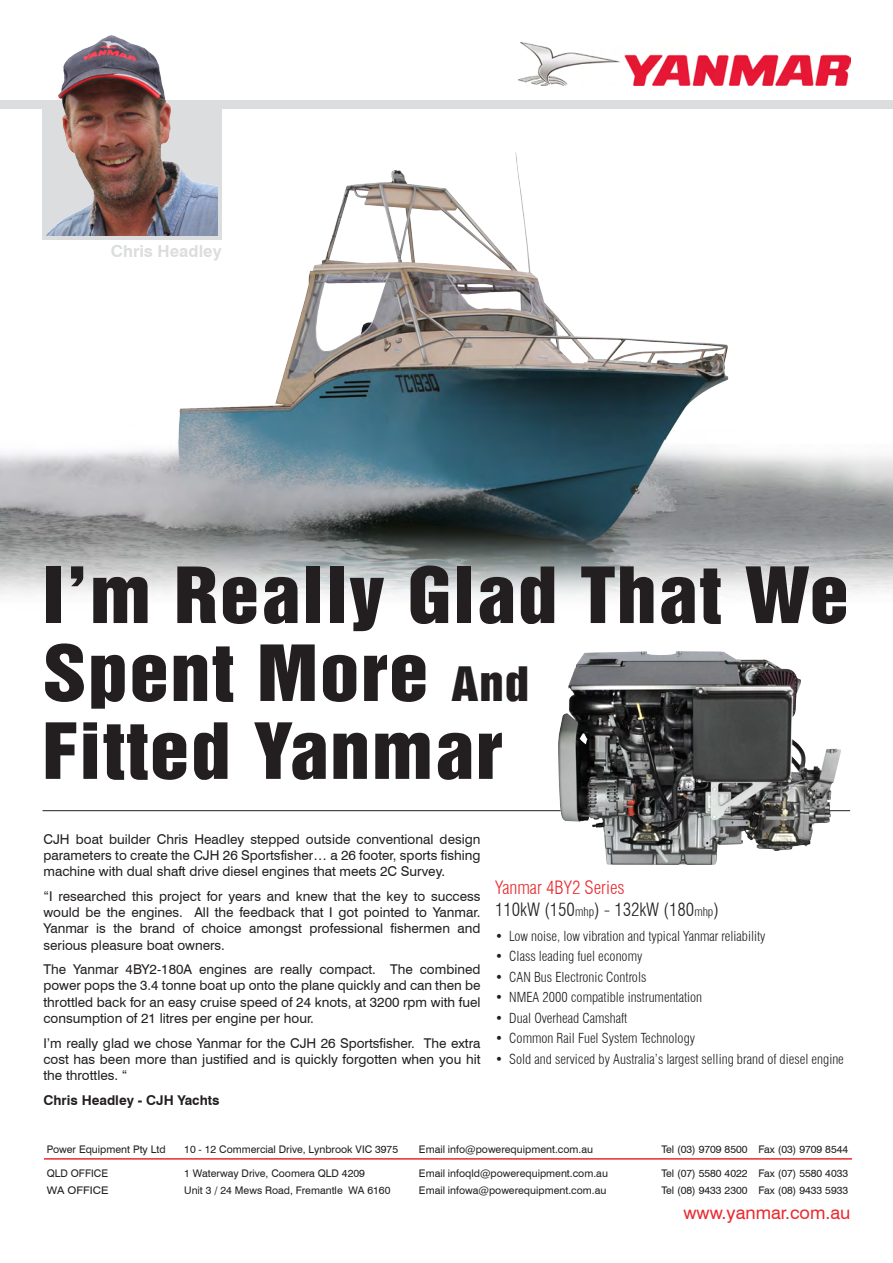
<style>
.page{position:relative;width:893px;height:1263px;background:#fff}
.page>*{position:absolute;margin:0;border:0;box-sizing:border-box;transform-origin:0 0}
.ad_heading{font:70.65px/77.8px "Switzerland Inserat Plain";letter-spacing:.02em;color:#231f20;scale:1.12 1}
.section_header{font:300 condensed 18px "Swiss 721 BT";color:#231f20}
.section_header-2{font:18px "Swiss 721 BT";color:#ea2a30}
.section_header-3{font:300 condensed 18px "Swiss 721 BT";color:#ea2a30}
.section_header-4{font:700 16.5px "Swiss 721 BT";color:#dcdddf}
.section_header-5{font:13.5px/16.2px "Swiss 721 BT";color:#231f20;text-align:justify}
.section_header-6{font:300 condensed 13.5px "Swiss 721 BT";color:#231f20}
.section_header-7{font:700 13.5px "Swiss 721 BT";color:#231f20}
.section_header-8{font:10.5px "Swiss 721 BT";color:#231f20}
.section_header-9{font:10.5px "Swiss 721 BT";color:#231f20;scale:1.1 1}
.s1{font-size:43.5px}
.s2{font-size:12px}
</style>
<div class="page">
<img style="left:0;top:56px;width:893px;height:628px">
<div style="left:0;top:100px;width:893px;height:8px;background:#dcdddf"></div>
<div style="left:43px;top:100px;width:179px;height:140px;background:#dcdddf"></div>
<img style="left:518px;top:43px;width:332px;height:43px">
<img style="left:47px;top:36px;width:171px;height:199px">
<hr style="left:43px;top:810px;width:807px;height:1px;background:#231f20">
<hr style="left:44px;top:1158px;width:808px;height:1px;background:#ea2a30">
<img style="left:558px;top:651px;width:185px;height:214px">
<p class="section_header-4" style="left:111px;top:241px;width:112px">Chris Headley</p>
<p class="ad_heading" style="left:43px;top:556px;width:722px">I’m Really Glad That We<br>Spent More <span class="s1">And<br></span>Fitted Yanmar</p>
<p class="section_header-5" style="left:43px;top:831px;width:438px">CJH boat builder Chris Headley stepped outside conventional design parameters to create the CJH 26 Sportsfisher… a 26 footer, sports fishing machine with dual shaft drive diesel engines that meets 2C Survey.</p>
<p class="section_header-5" style="left:43px;top:888px;width:438px">“I researched this project for years and knew that the key to success would be the engines. All the feedback that I got pointed to Yanmar.<br>Yanmar is the brand of choice amongst professional fishermen and serious pleasure boat owners.</p>
<p class="section_header-5" style="left:43px;top:961px;width:439px">The Yanmar 4BY2-180A engines are really compact. The combined power pops the 3.4 tonne boat up onto the plane quickly and can then be throttled back for an easy cruise speed of 24 knots, at 3200 rpm with fuel consumption of 21 litres per engine per hour.</p>
<p class="section_header-5" style="left:43px;top:1034px;width:439px">I’m really glad we chose Yanmar for the CJH 26 Sportsfisher. The extra cost has been more than justified and is quickly forgotten when you hit the throttles. “</p>
<p class="section_header-7" style="left:43px;top:1091px;width:178px">Chris Headley - CJH Yachts</p>
<p class="section_header-3" style="left:495px;top:877px;width:131px">Yanmar 4BY2 Series</p>
<p class="section_header" style="left:495px;top:899px;width:225px">110kW (150<span class="s2">mhp</span>) - 132kW (180<span class="s2">mhp</span>)</p>
<p class="section_header-6" style="left:495px;top:928px;width:272px">• Low noise, low vibration and typical Yanmar reliability</p>
<p class="section_header-6" style="left:495px;top:948px;width:149px">• Class leading fuel economy</p>
<p class="section_header-6" style="left:495px;top:969px;width:153px">• CAN Bus Electronic Controls</p>
<p class="section_header-6" style="left:495px;top:989px;width:209px">• NMEA 2000 compatible instrumentation</p>
<p class="section_header-6" style="left:495px;top:1010px;width:134px">• Dual Overhead Camshaft</p>
<p class="section_header-6" style="left:495px;top:1030px;width:202px">• Common Rail Fuel System Technology</p>
<p class="section_header-6" style="left:495px;top:1051px;width:350px">• Sold and serviced by Australia’s largest selling brand of diesel engine</p>
<p class="section_header-8" style="left:47px;top:1143px;width:120px">Power Equipment Pty Ltd</p>
<p class="section_header-8" style="left:184px;top:1143px;width:215px">10 - 12 Commercial Drive, Lynbrook VIC 3975</p>
<p class="section_header-8" style="left:419px;top:1143px;width:176px">Email info@powerequipment.com.au</p>
<p class="section_header-8" style="left:661px;top:1143px;width:88px">Tel (03) 9709 8500</p>
<p class="section_header-8" style="left:758px;top:1143px;width:91px">Fax (03) 9709 8544</p>
<p class="section_header-8" style="left:47px;top:1167px;width:63px">QLD OFFICE</p>
<p class="section_header-8" style="left:184px;top:1167px;width:182px">1 Waterway Drive, Coomera QLD 4209</p>
<p class="section_header-8" style="left:419px;top:1167px;width:190px">Email infoqld@powerequipment.com.au</p>
<p class="section_header-8" style="left:661px;top:1167px;width:88px">Tel (07) 5580 4022</p>
<p class="section_header-8" style="left:758px;top:1167px;width:91px">Fax (07) 5580 4033</p>
<p class="section_header-9" style="left:47px;top:1183px;width:58px">WA OFFICE</p>
<p class="section_header-8" style="left:184px;top:1183px;width:208px">Unit 3 / 24 Mews Road, Fremantle WA 6160</p>
<p class="section_header-8" style="left:419px;top:1183px;width:189px">Email infowa@powerequipment.com.au</p>
<p class="section_header-8" style="left:661px;top:1183px;width:88px">Tel (08) 9433 2300</p>
<p class="section_header-8" style="left:758px;top:1183px;width:91px">Fax (08) 9433 5933</p>
<p class="section_header-2" style="left:683px;top:1202px;width:169px">www.yanmar.com.au</p>
</div>
